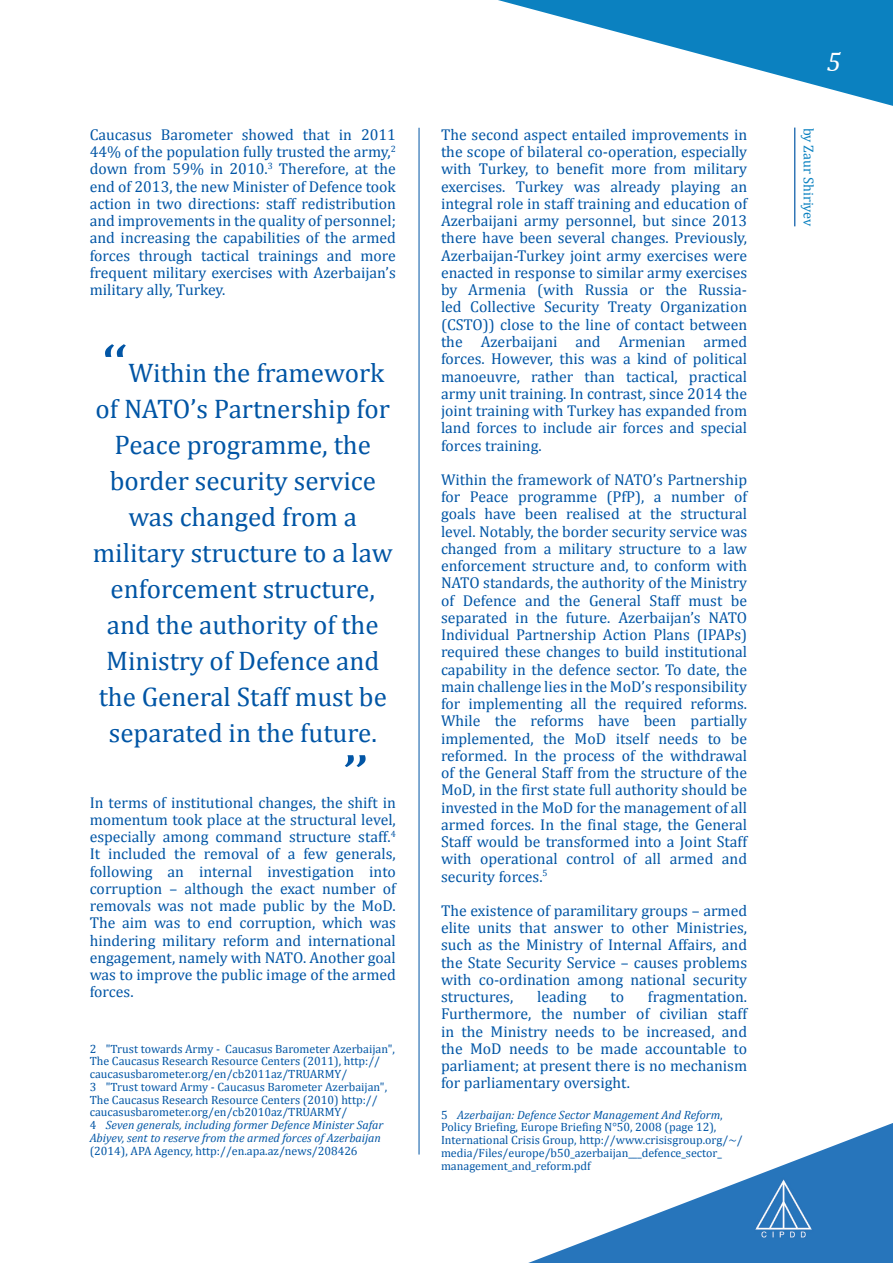
<style>
.page{position:relative;width:893px;height:1263px;background:#fff}
.page>*{position:absolute;margin:0;border:0;box-sizing:border-box;transform-origin:0 0}
.body_text{font:50.4px "Cambria";color:#0155a5;scale:1.43 1}
.body_text-2{font:27px/36px "Cambria";color:#0155a5;text-align:center}
.t1{font:italic 27px "Cambria";color:#fff}
.Body_text{font:15.75px/17.2px "Cambria";color:#0155a5;text-align:justify}
.t2{font:14.25px "Cambria";color:#0b81c0}
.footnote{font:12px/12.8px "Cambria";color:#0155a5}
.footnote-2{font:italic 12px/12.8px "Cambria";color:#0155a5}
.s1{font-size:54px}
.s2{font-style:normal}
.s3{font-style:italic}
</style>
<div class="page">
<svg style="left:528px;top:1123px;width:365px;height:140px"></svg>
<hr style="left:419px;top:128px;width:1px;height:1026px;background:#0155a5">
<hr style="left:794px;top:128px;width:1px;height:98px;background:#0155a5">
<img style="left:752px;top:1178px;width:62px;height:62px">
<svg style="left:498px;top:0;width:395px;height:106px"></svg>
<p class="Body_text" style="left:90px;top:126px;width:308px">Caucasus Barometer showed that in 2011<br>44% of the population fully trusted the army,<sup>2 </sup>down from 59% in 2010.<sup>3</sup> Therefore, at the end of 2013, the new Minister of Defence took action in two directions: staff redistribution and improvements in the quality of personnel; and increasing the capabilities of the armed forces through tactical trainings and more frequent military exercises with Azerbaijan’s military ally, Turkey.</p>
<p class="body_text-2" style="left:93px;top:355px;width:301px"><span class="s1">“</span>Within the framework of NATO’s Partnership for<br>Peace programme, the border security service was changed from a military structure to a law enforcement structure, and the authority of the<br>Ministry of Defence and the General Staff must be separated in the future.</p>
<p class="body_text" style="left:342px;top:743px;width:20px">”</p>
<p class="Body_text" style="left:90px;top:794px;width:308px">In terms of institutional changes, the shift in momentum took place at the structural level, especially among command structure staff.<sup>4<br></sup>It included the removal of a few generals, following an internal investigation into corruption – although the exact number of removals was not made public by the MoD.<br>The aim was to end corruption, which was hindering military reform and international engagement, namely with NATO. Another goal was to improve the public image of the armed forces.</p>
<p class="footnote" style="left:90px;top:1042px;width:307px">2 "Trust towards Army - Caucasus Barometer Azerbaijan",<br>The Caucasus Research Resource Centers (2011), http:// caucasusbarometer.org/en/cb2011az/TRUARMY/</p>
<p class="footnote" style="left:90px;top:1080px;width:299px">3 "Trust toward Army - Caucasus Barometer Azerbaijan",<br>The Caucasus Research Resource Centers (2010) http:// caucasusbarometer.org/en/cb2010az/TRUARMY/</p>
<p class="footnote-2" style="left:90px;top:1118px;width:295px"><span class="s2">4</span> Seven generals, including former Defence Minister Safar<br>Abiyev, sent to reserve from the armed forces of Azerbaijan <span class="s2">(2014), APA Agency, http://en.apa.az/news/208426</span></p>
<p class="Body_text" style="left:441px;top:126px;width:308px">The second aspect entailed improvements in the scope of bilateral co-operation, especially with Turkey, to benefit more from military exercises. Turkey was already playing an integral role in staff training and education of Azerbaijani army personnel, but since 2013 there have been several changes. Previously, Azerbaijan-Turkey joint army exercises were enacted in response to similar army exercises by Armenia (with Russia or the Russia&shy;led Collective Security Treaty Organization (CSTO)) close to the line of contact between the Azerbaijani and Armenian armed forces. However, this was a kind of political manoeuvre, rather than tactical, practical army unit training. In contrast, since 2014 the joint training with Turkey has expanded from land forces to include air forces and special forces training.</p>
<p class="Body_text" style="left:441px;top:471px;width:308px">Within the framework of NATO’s Partnership for Peace programme (PfP), a number of goals have been realised at the structural level. Notably, the border security service was changed from a military structure to a law enforcement structure and, to conform with NATO standards, the authority of the Ministry of Defence and the General Staff must be separated in the future. Azerbaijan’s NATO Individual Partnership Action Plans (IPAPs) required these changes to build institutional capability in the defence sector. To date, the main challenge lies in the MoD’s responsibility for implementing all the required reforms.<br>While the reforms have been partially implemented, the MoD itself needs to be reformed. In the process of the withdrawal of the General Staff from the structure of the MoD, in the first state full authority should be invested in the MoD for the management of all armed forces. In the final stage, the General Staff would be transformed into a Joint Staff with operational control of all armed and security forces.<sup>5</sup></p>
<p class="Body_text" style="left:441px;top:902px;width:308px">The existence of paramilitary groups – armed elite units that answer to other Ministries, such as the Ministry of Internal Affairs, and the State Security Service – causes problems with co-ordination among national security structures,</p>
<p class="Body_text" style="left:441px;top:988px;width:308px;text-indent:207px">fragmentation.<br>Furthermore, the number of civilian staff in the Ministry needs to be increased, and the MoD needs to be made accountable to parliament; at present there is no mechanism for parliamentary oversight.</p>
<p class="footnote" style="left:441px;top:1108px;width:303px">5 <span class="s3">Azerbaijan: Defence Sector Management And Reform</span>, Policy Briefing, Europe Briefing N°50, 2008 (page 12), International Crisis Group, http://www.crisisgroup.org/~/ media/Files/europe/b50_azerbaijan___defence_sector_ management_and_reform.pdf</p>
<p class="Body_text" style="left:537px;top:988px;width:51px">leading</p>
<p class="Body_text" style="left:610px;top:988px;width:15px">to</p>
<h2 class="t1" style="left:826px;top:43px;width:16px">5</h2>
<p class="t2" style="left:817px;top:128px;width:100px;rotate:90deg">by Zaur Shiriyev</p>
</div>
